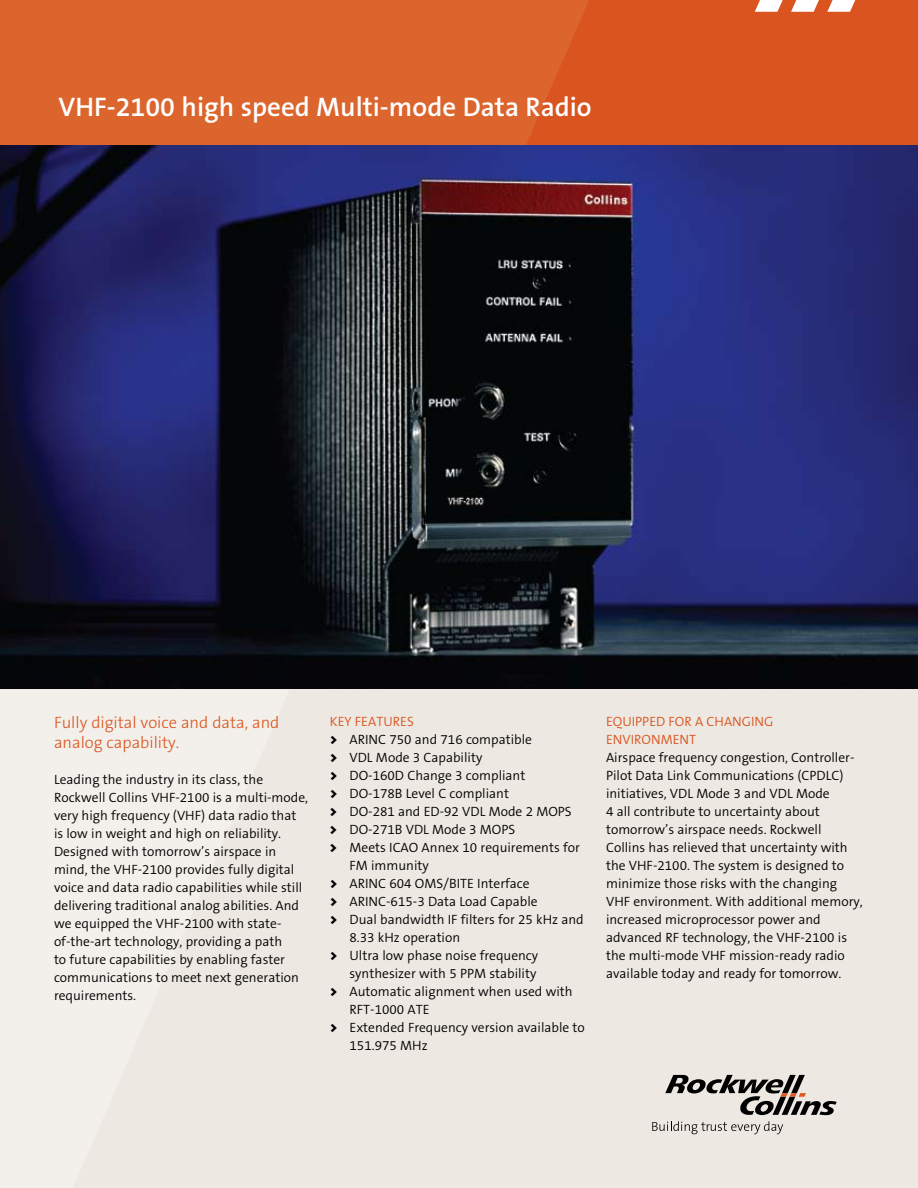
<style>
.page{position:relative;width:918px;height:1188px;background:#ede8e2}
.page>*{position:absolute;margin:0;border:0;box-sizing:border-box;transform-origin:0 0}
.t1{font:600 27px "The Sans B6";color:#fff}
.t2{font:300 16.5px/19.8px "The Sans B3";color:#d9541e}
.t3{font:300 13.5px/18px "The Sans B4";color:#000}
.t4{font:300 13.5px "The Sans B4";color:#d9541e}
.s1{font-family:"The Sans B9";font-weight:900}
</style>
<div class="page">
<svg style="left:652px;top:1121px;width:131px;height:13px"></svg>
<svg style="left:665px;top:1075px;width:172px;height:40px"></svg>
<div style="left:0;top:0;width:918px;height:157px;background:#d9541e"></div>
<div style="left:0;top:0;width:589px;height:146px;background:#dc642d"></div>
<svg style="left:755px;top:0;width:28px;height:12px"></svg>
<svg style="left:791px;top:0;width:28px;height:12px"></svg>
<svg style="left:827px;top:0;width:28px;height:12px"></svg>
<img style="left:0;top:146px;width:918px;height:542px">
<h1 class="t1" style="left:59px;top:92px;width:535px">VHF-2100 high speed Multi-mode Data Radio</h1>
<p class="t2" style="left:54px;top:713px;width:227px">Fully digital voice and data, and analog capability.</p>
<p class="t3" style="left:54px;top:771px;width:256px">Leading the industry in its class, the Rockwell Collins VHF-2100 is a multi-mode, very high frequency (VHF) data radio that is low in weight and high on reliability.<br>Designed with tomorrow’s airspace in mind, the VHF-2100 provides fully digital voice and data radio capabilities while still delivering traditional analog abilities. And we equipped the VHF-2100 with state&shy;of-the-art technology, providing a path<br>to future capabilities by enabling faster communications to meet next generation requirements.</p>
<p class="t4" style="left:330px;top:714px;width:85px">Key features</p>
<p class="t3" style="left:330px;top:731px;width:204px"><span class="s1">&gt;</span> ARINC 750 and 716 compatible</p>
<p class="t3" style="left:330px;top:749px;width:154px"><span class="s1">&gt;</span> VDL Mode 3 Capability</p>
<p class="t3" style="left:330px;top:767px;width:197px"><span class="s1">&gt;</span> DO-160D Change 3 compliant</p>
<p class="t3" style="left:330px;top:785px;width:181px"><span class="s1">&gt;</span> DO-178B Level C compliant</p>
<p class="t3" style="left:330px;top:803px;width:242px"><span class="s1">&gt;</span> DO-281 and E D-92 VDL Mode 2 MOPS</p>
<p class="t3" style="left:330px;top:821px;width:185px"><span class="s1">&gt;</span> DO-271B VDL Mode 3 MOPS</p>
<p class="t3" style="left:330px;top:839px;width:251px"><span class="s1">&gt;</span> Meets ICAO Annex 10 requirements for</p>
<p class="t3" style="left:350px;top:857px;width:81px">FM immunity</p>
<p class="t3" style="left:330px;top:875px;width:201px"><span class="s1">&gt;</span> ARINC 604 OMS/BITE Interface</p>
<p class="t3" style="left:330px;top:893px;width:209px"><span class="s1">&gt;</span> ARINC-615-3 Data Load Capable</p>
<p class="t3" style="left:330px;top:911px;width:255px"><span class="s1">&gt;</span> Dual bandwidth IF filters for 25 kHz and</p>
<p class="t3" style="left:350px;top:929px;width:112px">8.33 kHz operation</p>
<p class="t3" style="left:330px;top:947px;width:210px"><span class="s1">&gt;</span> U ltra low phase noise frequency</p>
<p class="t3" style="left:350px;top:965px;width:189px">synthesizer with 5 PPM stability</p>
<p class="t3" style="left:330px;top:983px;width:244px"><span class="s1">&gt;</span> Automatic alignment when used with</p>
<p class="t3" style="left:350px;top:1001px;width:74px">RFT-1000 ATE</p>
<p class="t3" style="left:330px;top:1019px;width:256px"><span class="s1">&gt;</span> Extended Frequency version available to</p>
<p class="t3" style="left:350px;top:1037px;width:80px">151.975 MHz</p>
<p class="t4" style="left:606px;top:714px;width:71px">Equipped for</p>
<p class="t4" style="left:695px;top:714px;width:29px">a Chan</p>
<p class="t4" style="left:742px;top:714px;width:33px">ging</p>
<p class="t4" style="left:606px;top:732px;width:10px">Environm</p>
<p class="t4" style="left:673px;top:732px;width:25px">ent</p>
<p class="t3" style="left:606px;top:749px;width:258px">Airspace frequency congestion, Controller-Pilot Data Link Communications (CPDLC) initiatives, VDL Mode 3 and VDL Mode<br>4 all contribute to uncertainty about tomorrow’s airspace needs. Rockwell Collins has relieved that uncertainty with the VHF-2100. The system is designed to minimize those risks with the changing VHF environment. With additional memory, increased microprocessor power and advanced RF technology, the VHF-2100 is the multi-mode VHF mission-ready radio available today and ready for tomorrow.</p>
</div>
